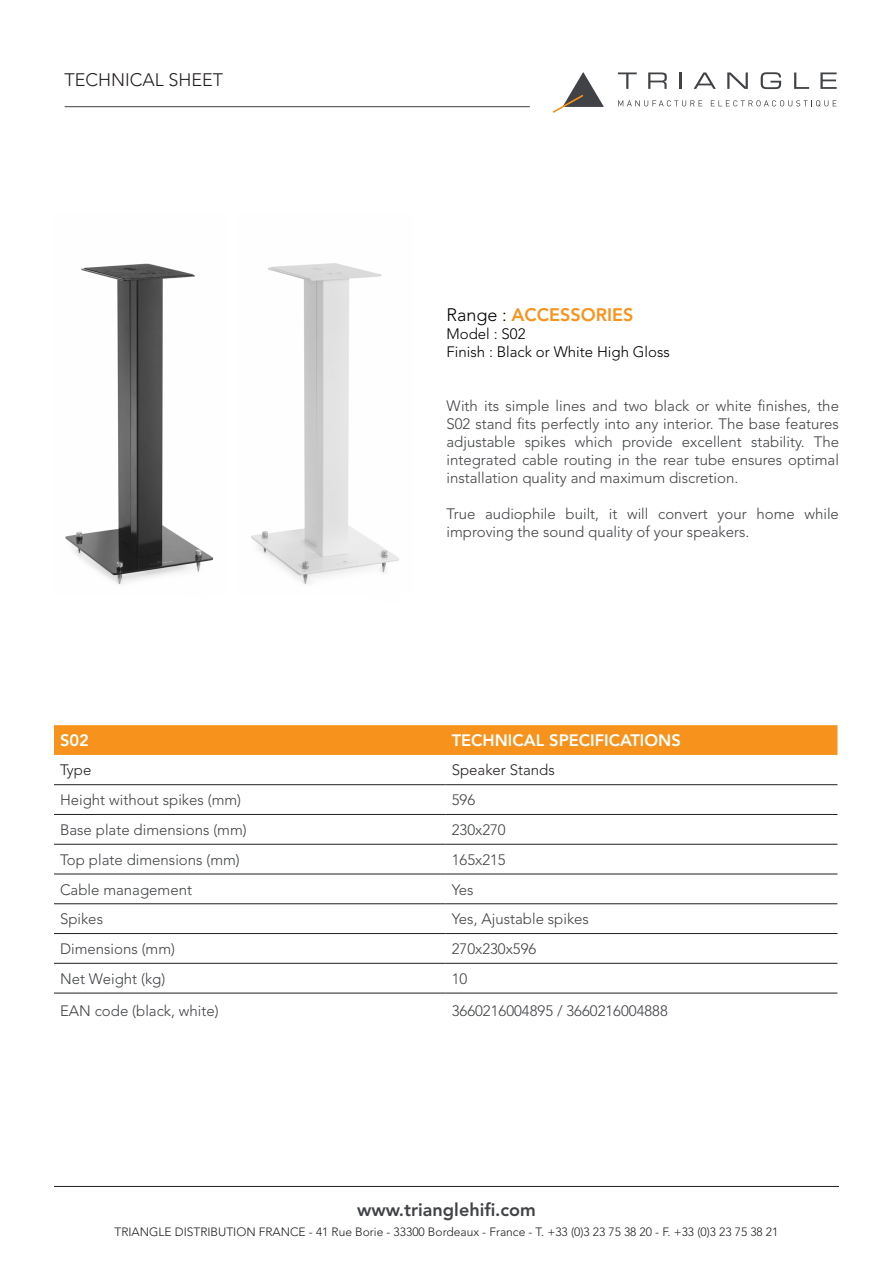
<style>
.page{position:relative;width:893px;height:1263px;background:#fff}
.page>*{position:absolute;margin:0;border:0;box-sizing:border-box;transform-origin:0 0}
.t1{font:800 18px "Avenir LT Std";color:#404245}
.t2{font:800 18px "Avenir LT Std";color:#f7931d}
.t3{font:300 18px "Avenir LT Std";color:#231f20}
.t4{font:800 16.5px "Avenir LT Std";color:#fff}
.t5{font:300 15px/18px "Avenir LT Std";color:#404245;text-align:justify}
.t6{font:300 15px/18px "Avenir LT Std";color:#000}
.t7{font:300 15px "Avenir LT Std";color:#231f20}
.t8{font:300 12px "Avenir LT Std";color:#231f20}
.s1{font-weight:300;color:#000}
</style>
<div class="page">
<hr style="left:54px;top:1186px;width:785px;height:1px;background:#231f20">
<svg style="left:553px;top:72px;width:51px;height:41px"></svg>
<svg style="left:618px;top:72px;width:19px;height:17px"></svg>
<svg style="left:648px;top:72px;width:19px;height:17px"></svg>
<svg style="left:680px;top:72px;width:2px;height:17px"></svg>
<svg style="left:694px;top:72px;width:22px;height:17px"></svg>
<svg style="left:727px;top:72px;width:21px;height:17px"></svg>
<svg style="left:761px;top:72px;width:20px;height:17px"></svg>
<svg style="left:794px;top:72px;width:15px;height:17px"></svg>
<svg style="left:820px;top:72px;width:17px;height:17px"></svg>
<svg style="left:618px;top:100px;width:84px;height:6px"></svg>
<svg style="left:711px;top:100px;width:125px;height:7px"></svg>
<hr style="left:65px;top:106px;width:465px;height:1px;background:#404245">
<img style="left:65px;top:263px;width:97px;height:322px">
<img style="left:162px;top:263px;width:237px;height:321px">
<div style="left:54px;top:725px;width:783px;height:30px;background:#f7931d"></div>
<hr style="left:54px;top:784px;width:392px;height:1px;background:#231f20">
<hr style="left:446px;top:784px;width:391px;height:1px;background:#231f20">
<hr style="left:54px;top:814px;width:392px;height:1px;background:#231f20">
<hr style="left:446px;top:814px;width:391px;height:1px;background:#231f20">
<hr style="left:54px;top:844px;width:392px;height:1px;background:#231f20">
<hr style="left:446px;top:844px;width:391px;height:1px;background:#231f20">
<hr style="left:54px;top:874px;width:392px;height:1px;background:#231f20">
<hr style="left:446px;top:874px;width:391px;height:1px;background:#231f20">
<hr style="left:54px;top:903px;width:392px;height:1px;background:#231f20">
<hr style="left:446px;top:903px;width:391px;height:1px;background:#231f20">
<hr style="left:54px;top:933px;width:392px;height:1px;background:#231f20">
<hr style="left:446px;top:933px;width:391px;height:1px;background:#231f20">
<hr style="left:54px;top:963px;width:392px;height:1px;background:#231f20">
<hr style="left:446px;top:963px;width:391px;height:1px;background:#231f20">
<hr style="left:54px;top:993px;width:392px;height:1px;background:#231f20">
<hr style="left:446px;top:993px;width:391px;height:1px;background:#231f20">
<p class="t3" style="left:65px;top:69px;width:160px">TECHNICAL SHEET</p>
<p class="t2" style="left:446px;top:304px;width:189px"><span class="s1">Range :</span> ACCESSORIES</p>
<p class="t6" style="left:446px;top:324px;width:225px">Model : S02<br>Finish : Black or White High Gloss</p>
<p class="t5" style="left:446px;top:396px;width:394px">With its simple lines and two black or white finishes, the S02 stand fits perfectly into any interior. The base features adjustable spikes which provide excellent stability. The integrated cable routing in the rear tube ensures optimal installation quality and maximum discretion.</p>
<p class="t5" style="left:446px;top:504px;width:394px">True audiophile built, it will convert your home while improving the sound quality of your speakers.</p>
<p class="t4" style="left:60px;top:731px;width:31px">S02</p>
<p class="t4" style="left:452px;top:731px;width:231px">TECHNICAL SPECIFICATIONS</p>
<p class="t7" style="left:60px;top:761px;width:33px">Type</p>
<p class="t7" style="left:452px;top:761px;width:105px">Speaker Stands</p>
<p class="t5" style="left:60px;top:791px;width:183px">Height without spikes (mm)</p>
<p class="t5" style="left:452px;top:791px;width:25px">596</p>
<p class="t5" style="left:60px;top:821px;width:188px">Base plate dimensions (mm)</p>
<p class="t5" style="left:452px;top:821px;width:56px">230x270</p>
<p class="t5" style="left:60px;top:851px;width:181px">Top plate dimensions (mm)</p>
<p class="t5" style="left:452px;top:851px;width:56px">165x215</p>
<p class="t5" style="left:60px;top:880px;width:133px">Cable management</p>
<p class="t5" style="left:452px;top:880px;width:23px">Yes</p>
<p class="t5" style="left:60px;top:910px;width:45px">Spikes</p>
<p class="t5" style="left:452px;top:910px;width:139px">Yes, Ajustable spikes</p>
<p class="t5" style="left:60px;top:940px;width:117px">Dimensions (mm)</p>
<p class="t5" style="left:452px;top:940px;width:86px">270x230x596</p>
<p class="t5" style="left:60px;top:970px;width:107px">Net Weight (kg)</p>
<p class="t5" style="left:452px;top:970px;width:17px">10</p>
<p class="t5" style="left:60px;top:1002px;width:160px">EAN code (black, white)</p>
<p class="t5" style="left:452px;top:1002px;width:218px">3660216004895 / 3660216004888</p>
<p class="t1" style="left:357px;top:1199px;width:180px">www.trianglehifi.com</p>
<p class="t8" style="left:115px;top:1225px;width:665px">TRIANGLE DISTRIBUTION FRANCE - 41 Rue Borie - 33300 Bordeaux - France - T. +33 (0)3 23 75 38 20 - F. +33 (0)3 23 75 38 21</p>
</div>
